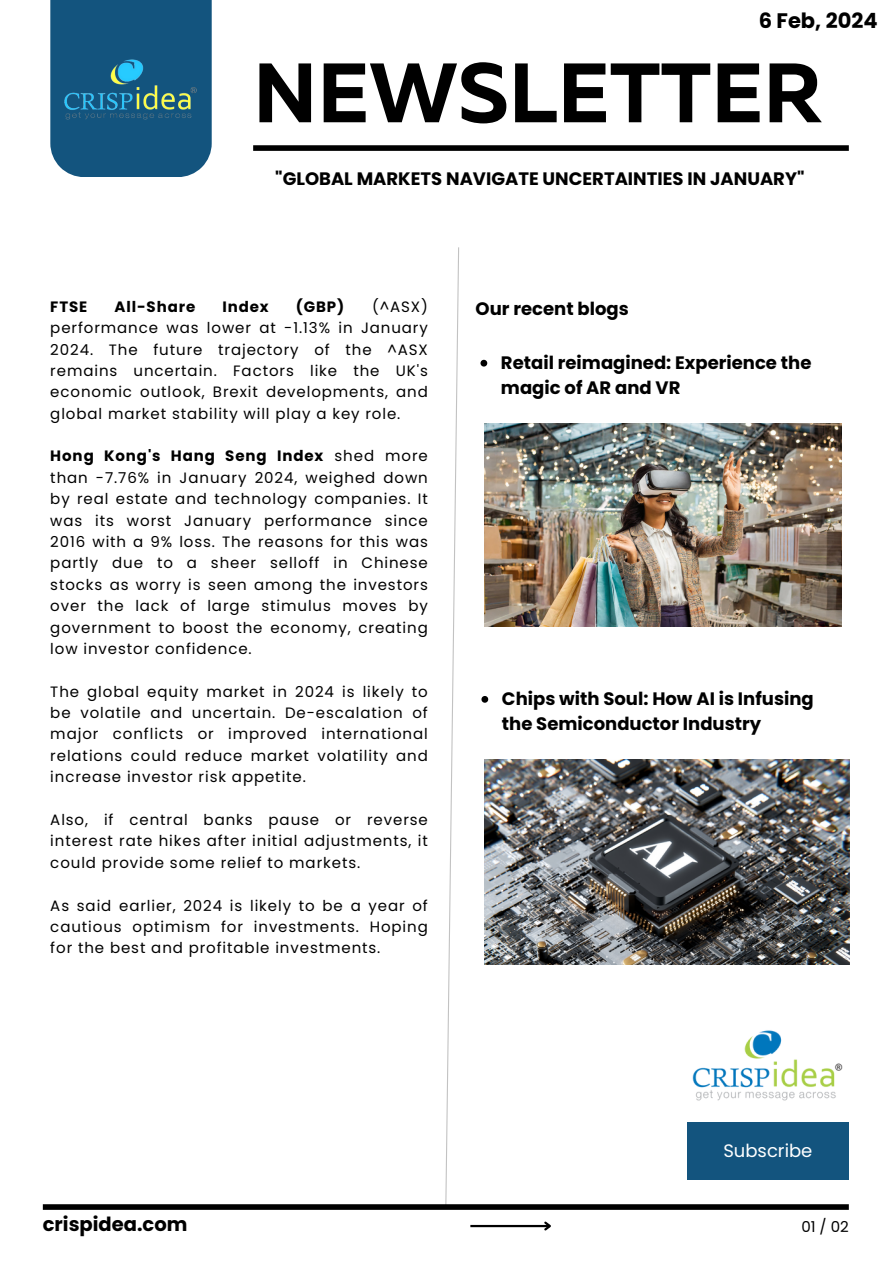
<style>
.page{position:relative;width:893px;height:1264px;background:#fff}
.page>*{position:absolute;margin:0;border:0;box-sizing:border-box;transform-origin:0 0}
.t1{font:700 84px "Muller";color:#000}
.t2{font:700 21px "Poppins";color:#000}
.t3{font:700 19.5px "Poppins";color:#000}
.t4{font:700 18px/24.8px "Poppins";color:#000}
.t5{font:18px "Poppins";color:#fff}
.t6{font:15px/21.3px "Poppins";letter-spacing:.06em;color:#000;text-align:justify}
.t7{font:700 15px "Poppins";letter-spacing:.06em;color:#000}
.s1{font-weight:700}
</style>
<div class="page">
<div style="left:50px;top:0;width:162px;height:177px;background:#13547e"></div>
<div style="left:253px;top:145px;width:595px;height:6px;background:#000"></div>
<hr style="left:470px;top:1224px;width:80px;height:3px;background:#000">
<svg style="left:542px;top:1221px;width:9px;height:10px"></svg>
<img style="left:50px;top:38px;width:162px;height:122px">
<div style="left:687px;top:1122px;width:161px;height:57px;background:#13547e"></div>
<svg style="left:445px;top:247px;width:14px;height:957px"></svg>
<div style="left:43px;top:1204px;width:805px;height:5px;background:#000"></div>
<img style="left:484px;top:423px;width:357px;height:204px">
<img style="left:484px;top:759px;width:365px;height:205px">
<svg style="left:481px;top:696px;width:7px;height:6px"></svg>
<svg style="left:480px;top:360px;width:7px;height:6px"></svg>
<img style="left:692px;top:1030px;width:151px;height:71px">
<h2 class="t2" style="left:758px;top:6px;width:120px">6 Feb, 2024</h2>
<h2 class="t1" style="left:253px;top:58px;width:571px">NEWSLETTER</h2>
<h3 class="t4" style="left:275px;top:166px;width:530px">"GLOBAL MARKETS NAVIGATE UNCERTAINTIES IN JANUARY"</h3>
<p class="t6" style="left:50px;top:296px;width:379px;text-indent:322px">(^ASX) performance was lower at -1.13% in January 2024. The future trajectory of the ^ASX remains uncertain. Factors like the UK's economic outlook, Brexit developments, and global market stability will play a key role.</p>
<p class="t6" style="left:50px;top:445px;width:379px"><span class="s1">Hong Kong's Hang Seng Index</span> shed more than -7.76% in January 2024, weighed down by real estate and technology companies. It was its worst January performance since 2016 with a 9% loss. The reasons for this was partly due to a sheer selloff in Chinese stocks as worry is seen among the investors over the lack of large stimulus moves by government to boost the economy, creating low investor confidence.</p>
<p class="t6" style="left:50px;top:680px;width:379px">The global equity market in 2024 is likely to be volatile and uncertain. De-escalation of major conflicts or improved international relations could reduce market volatility and increase investor risk appetite.</p>
<h4 class="t6" style="left:50px;top:809px;width:379px">Also, if central banks pause or reverse interest rate hikes after initial adjustments, it could provide some relief to markets.</h4>
<p class="t6" style="left:50px;top:894px;width:379px">As said earlier, 2024 is likely to be a year of cautious optimism for investments. Hoping for the best and profitable investments.</p>
<p class="t7" style="left:50px;top:296px;width:39px">FTSE</p>
<p class="t7" style="left:114px;top:296px;width:82px">All-Share</p>
<p class="t7" style="left:222px;top:296px;width:48px">Index</p>
<p class="t7" style="left:296px;top:296px;width:50px">(GBP)</p>
<p class="t4" style="left:475px;top:296px;width:155px">Our recent blogs</p>
<p class="t4" style="left:501px;top:350px;width:312px">Retail reimagined: Experience the magic of AR and VR</p>
<p class="t4" style="left:502px;top:686px;width:313px">Chips with Soul: How AI is Infusing the Semiconductor Industry</p>
<p class="t3" style="left:43px;top:1210px;width:146px">crispidea.com</p>
<p class="t5" style="left:723px;top:1137px;width:91px">Subscribe</p>
<p class="t6" style="left:801px;top:1215px;width:49px">01 / 02</p>
</div>
